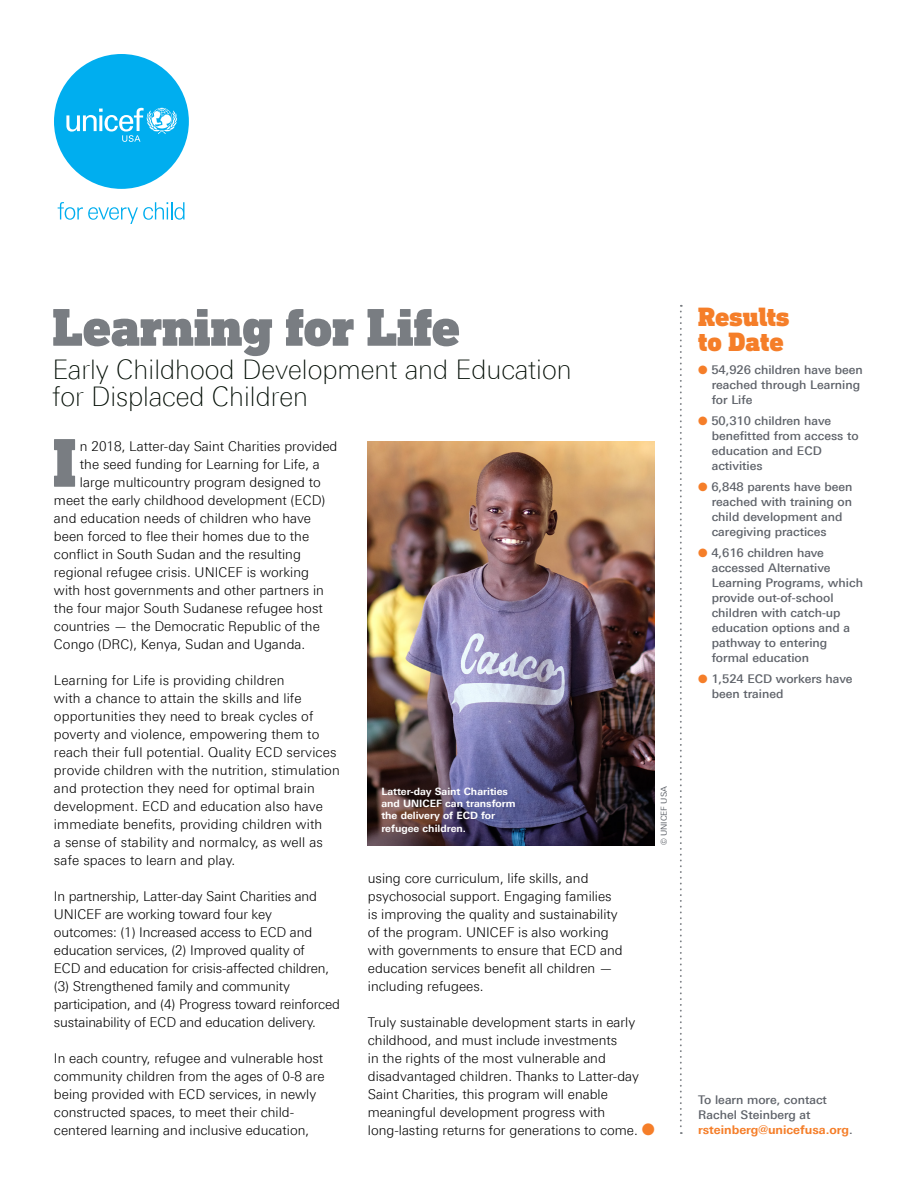
<style>
.page{position:relative;width:918px;height:1188px;background:#fff}
.page>*{position:absolute;margin:0;border:0;box-sizing:border-box;transform-origin:0 0}
.t1{font:900 70.2px "DIN Next Slab Pro";color:#797d82}
.t2{font:900 54px "DIN Next Slab Pro";letter-spacing:-.005em;color:#797d82}
.t3{font:100 27px/27px "Linotype Univers 230";color:#010c03}
.t4{font:900 27px/25.5px "DIN Next Slab Pro";color:#f57e29}
.t5{font:300 13.5px/18px "Linotype Univers 330";color:#000}
.t6{font:500 12px/15px "Linotype Univers 530";color:#5f636a}
.t7{font:700 12px "Linotype Univers 630";color:#f57e29}
.t8{font:700 10.2px/12.3px "Linotype Univers 630";color:#fff}
.t9{font:8.25px "Linotype Univers 430";color:#5f636a}
.s1{color:#f57e29}
.s2{font-family:"Linotype Univers 530";font-weight:500;color:#5f636a}
</style>
<div class="page">
<svg style="left:680px;top:305px;width:2px;height:829px"></svg>
<img style="left:368px;top:441px;width:287px;height:404px">
<svg style="left:58px;top:202px;width:127px;height:22px"></svg>
<div style="left:54px;top:54px;width:135px;height:135px;background:#00aeef;border-radius:50%"></div>
<svg style="left:66px;top:108px;width:111px;height:34px"></svg>
<h2 class="t2" style="left:52px;top:295px;width:409px">Learning for Life</h2>
<h3 class="t3" style="left:52px;top:356px;width:521px">Early Childhood Development and Education for Displaced Children</h3>
<h1 class="t1" style="left:53px;top:421px;width:25px">I</h1>
<p class="t5" style="left:80px;top:437px;width:259px">n 2018, Latter-day Saint Charities provided</p>
<p class="t5" style="left:80px;top:455px;width:242px">the seed funding for Learning for Life, a</p>
<p class="t5" style="left:80px;top:473px;width:242px">large multicountry program designed to</p>
<p class="t5" style="left:54px;top:491px;width:273px">meet the early childhood development (ECD)</p>
<p class="t5" style="left:54px;top:509px;width:259px">and education needs of children who have</p>
<p class="t5" style="left:54px;top:527px;width:257px">been forced to flee their homes due to the</p>
<p class="t5" style="left:54px;top:545px;width:248px">conflict in South Sudan and the resulting</p>
<p class="t5" style="left:54px;top:563px;width:257px">regional refugee crisis. UNICEF is working</p>
<p class="t5" style="left:54px;top:581px;width:272px">with host governments and other partners in</p>
<p class="t5" style="left:54px;top:599px;width:270px">the four major South Sudanese refugee host</p>
<p class="t5" style="left:54px;top:617px;width:267px">countries — the Democratic Republic of the</p>
<p class="t5" style="left:54px;top:635px;width:253px">Congo (DRC), Kenya, Sudan and Uganda.</p>
<p class="t5" style="left:54px;top:671px;width:287px">Learning for Life is providing children<br>with a chance to attain the skills and life opportunities they need to break cycles of poverty and violence, empowering them to reach their full potential. Quality ECD services provide children with the nutrition, stimulation and protection they need for optimal brain development. ECD and education also have immediate benefits, providing children with<br>a sense of stability and normalcy, as well as safe spaces to learn and play.</p>
<p class="t5" style="left:54px;top:887px;width:288px">In partnership, Latter-day Saint Charities and UNICEF are working toward four key<br>outcomes: (1) Increased access to ECD and education services, (2) Improved quality of<br>ECD and education for crisis-affected children, (3) Strengthened family and community participation, and (4) Progress toward reinforced sustainability of ECD and education delivery.</p>
<p class="t5" style="left:54px;top:1049px;width:272px">In each country, refugee and vulnerable host community children from the ages of 0-8 are being provided with ECD services, in newly constructed spaces, to meet their child&shy;centered learning and inclusive education,</p>
<p class="t8" style="left:381px;top:785px;width:136px">Latter-day Saint Charities and UNICEF can transform the delivery of ECD for refugee children.</p>
<p class="t9" style="left:659px;top:845px;width:60px;rotate:-90deg">© UNICEF USA</p>
<p class="t5" style="left:368px;top:869px;width:256px">using core curriculum, life skills, and psychosocial support. Engaging families is improving the quality and sustainability of the program. UNICEF is also working with governments to ensure that ECD and education services benefit all children — including refugees.</p>
<p class="t5" style="left:368px;top:1013px;width:288px">Truly sustainable development starts in early childhood, and must include investments<br>in the rights of the most vulnerable and disadvantaged children. Thanks to Latter-day Saint Charities, this program will enable meaningful development progress with long-lasting returns for generations to come. <span class="s1">●</span></p>
<h3 class="t4" style="left:698px;top:304px;width:93px">Results to Date</h3>
<p class="t6" style="left:712px;top:362px;width:153px;text-indent:-14px"><span class="s1">●</span> 54,926 children have been reached through Learning for Life</p>
<p class="t6" style="left:712px;top:413px;width:148px;text-indent:-14px"><span class="s1">●</span> 50,310 children have benefitted from access to education and ECD activities</p>
<p class="t6" style="left:712px;top:479px;width:142px;text-indent:-14px"><span class="s1">●</span> 6,848 parents have been reached with training on child development and caregiving practices</p>
<p class="t6" style="left:712px;top:545px;width:153px;text-indent:-14px"><span class="s1">●</span> 4,616 children have accessed Alternative<br>Learning Programs, which provide out-of-school children with catch-up education options and a pathway to entering formal education</p>
<p class="t6" style="left:712px;top:671px;width:142px;text-indent:-14px"><span class="s1">●</span> 1,524 ECD workers have been trained</p>
<p class="t6" style="left:698px;top:1093px;width:130px">To learn more, contact<br>Rachel Steinberg at</p>
<p class="t7" style="left:698px;top:1123px;width:156px">rsteinberg@unicefusa.org<span class="s2">.</span></p>
</div>
